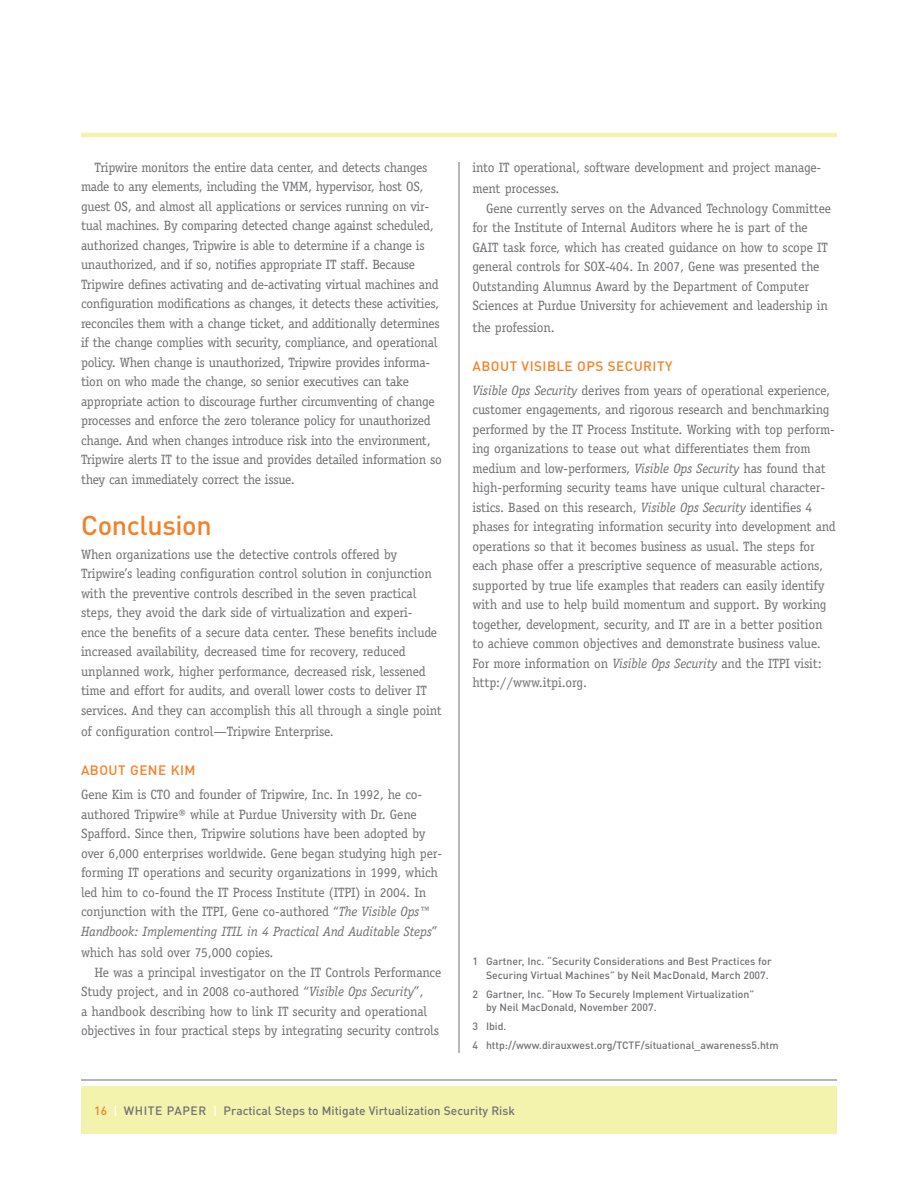
<style>
.page{position:relative;width:918px;height:1188px;background:#fff}
.page>*{position:absolute;margin:0;border:0;box-sizing:border-box;transform-origin:0 0}
.t1{font:500 27px "DIN Pro";letter-spacing:-.015em;color:#f58025}
.t2{font:13.5px/19.5px "Officina Serif Std";letter-spacing:-.01em;color:#717074}
.t3{font:500 13.5px "DIN Pro";letter-spacing:.035em;color:#f58025}
.t4{font:500 12px "DIN Pro";color:#717074}
.t5{font:500 10.5px/13.5px "DIN Pro";color:#717074}
.s1{font-style:italic}
.s2{color:#f58025}
.s3{color:#fff}
</style>
<div class="page">
<div style="left:81px;top:1087px;width:756px;height:47px;background:#f4f3ae"></div>
<hr style="left:81px;top:133px;width:756px;height:4px;background:#f4f3ae">
<hr style="left:81px;top:1080px;width:756px;height:1px;background:#717074">
<hr style="left:459px;top:162px;width:1px;height:891px;background:#717074">
<p class="t2" style="left:81px;top:157px;width:362px;text-indent:14px">Tripwire monitors the entire data center, and detects changes made to any elements, including the VMM, hypervisor, host OS, guest OS, and almost all applications or services running on vir&shy;tual machines. By comparing detected change against scheduled, authorized changes, Tripwire is able to determine if a change is unauthorized, and if so, notifies appropriate IT staff. Because Tripwire defines activating and de-activating virtual machines and configuration modifications as changes, it detects these activities, reconciles them with a change ticket, and additionally determines if the change complies with security, compliance, and operational policy. When change is unauthorized, Tripwire provides informa&shy;tion on who made the change, so senior executives can take appropriate action to discourage further circumventing of change processes and enforce the zero tolerance policy for unauthorized change. And when changes introduce risk into the environment, Tripwire alerts IT to the issue and provides detailed information so they can immediately correct the issue.</p>
<h1 class="t1" style="left:81px;top:507px;width:132px">Conclusion</h1>
<p class="t2" style="left:81px;top:544px;width:362px">When organizations use the detective controls offered by Tripwire’s leading configuration control solution in conjunction with the preventive controls described in the seven practical steps, they avoid the dark side of virtualization and experi-<br>ence the benefits of a secure data center. These benefits include increased availability, decreased time for recovery, reduced unplanned work, higher performance, decreased risk, lessened time and effort for audits, and overall lower costs to deliver IT services. And they can accomplish this all through a single point</p>
<p class="t2" style="left:81px;top:722px;width:254px">of configuration control—Tripwire Enterprise.</p>
<p class="t3" style="left:81px;top:761px;width:10px">Abou</p>
<p class="t3" style="left:118px;top:761px;width:70px">t Gene Kim</p>
<p class="t2" style="left:81px;top:785px;width:363px">Gene Kim is CTO and founder of Tripwire, Inc. In 1992, he co&shy;authored Tripwire® while at Purdue University with Dr. Gene Spafford. Since then, Tripwire solutions have been adopted by over 6,000 enterprises worldwide. Gene began studying high per&shy;forming IT operations and security organizations in 1999, which led him to co-found the IT Process Institute (ITPI) in 2004. In conjunction with the ITPI, Gene co-authored “<span class="s1">The Visible Ops™ Handbook: Implementing ITIL in 4 Practical And Auditable Steps</span>”</p>
<p class="t2" style="left:81px;top:943px;width:194px">which has sold over 75,000 copies.</p>
<p class="t2" style="left:94px;top:962px;width:348px">He was a principal investigator on the IT Controls Performance</p>
<p class="t2" style="left:81px;top:982px;width:344px">Study project, and in 2008 co-authored “<span class="s1">Visible Ops Security</span>”,</p>
<p class="t2" style="left:81px;top:1001px;width:348px">a handbook describing how to link IT security and operational</p>
<p class="t2" style="left:81px;top:1021px;width:359px">objectives in four practical steps by integrating security controls</p>
<p class="t2" style="left:472px;top:156px;width:350px;line-height:21.6px">into IT operational, software development and project manage&shy;ment processes.</p>
<p class="t2" style="left:472px;top:198px;width:360px;text-indent:14px">Gene currently serves on the Advanced Technology Committee for the Institute of Internal Auditors where he is part of the GAIT task force, which has created guidance on how to scope IT general controls for SOX-404. In 2007, Gene was presented the Outstanding Alumnus Award by the Department of Computer Sciences at Purdue University for achievement and leadership in</p>
<p class="t2" style="left:472px;top:317px;width:84px">the profession.</p>
<p class="t3" style="left:473px;top:357px;width:10px">Abou</p>
<p class="t3" style="left:510px;top:357px;width:28px">t Visib</p>
<p class="t3" style="left:556px;top:357px;width:117px">le Ops Secu rity</p>
<p class="t2" style="left:472px;top:380px;width:365px"><span class="s1">Visible Ops Security</span> derives from years of operational experience, customer engagements, and rigorous research and benchmarking performed by the IT Process Institute. Working with top perform&shy;ing organizations to tease out what differentiates them from medium and low-performers, <span class="s1">Visible Ops Security</span> has found that high-performing security teams have unique cultural character&shy;istics. Based on this research, <span class="s1">Visible Ops Security</span> identifies 4 phases for integrating information security into development and operations so that it becomes business as usual. The steps for each phase offer a prescriptive sequence of measurable actions, supported by true life examples that readers can easily identify with and use to help build momentum and support. By working together, development, security, and IT are in a better position to achieve common objectives and demonstrate business value.<br>For more information on <span class="s1">Visible Ops Security</span> and the ITPI visit: http://www.itpi.org.</p>
<p class="t5" style="left:472px;top:955px;width:301px;text-align:right">1 Gartner, Inc. “Security Considerations and Best Practices for<br>Securing Virtual Machines” by Neil MacDonald, March 2007.</p>
<p class="t5" style="left:486px;top:987px;width:270px;text-indent:-14px">2 Gartner, Inc. “How To Securely Implement Virtualization” by Neil MacDonald, November 2007.</p>
<p class="t5" style="left:473px;top:1017px;width:308px;line-height:18.9px">3 Ibid.<br>4 http://www.dirauxwest.org/TCTF/situational_awareness5.htm</p>
<p class="t4" style="left:94px;top:1102px;width:105px"><span class="s2">16</span> <span class="s3">|</span> WH ITE PAPER</p>
<p class="t4" style="left:213px;top:1102px;width:303px"><span class="s3">|</span> Practical Steps to Mitigate Virtualization Security Risk</p>
</div>
